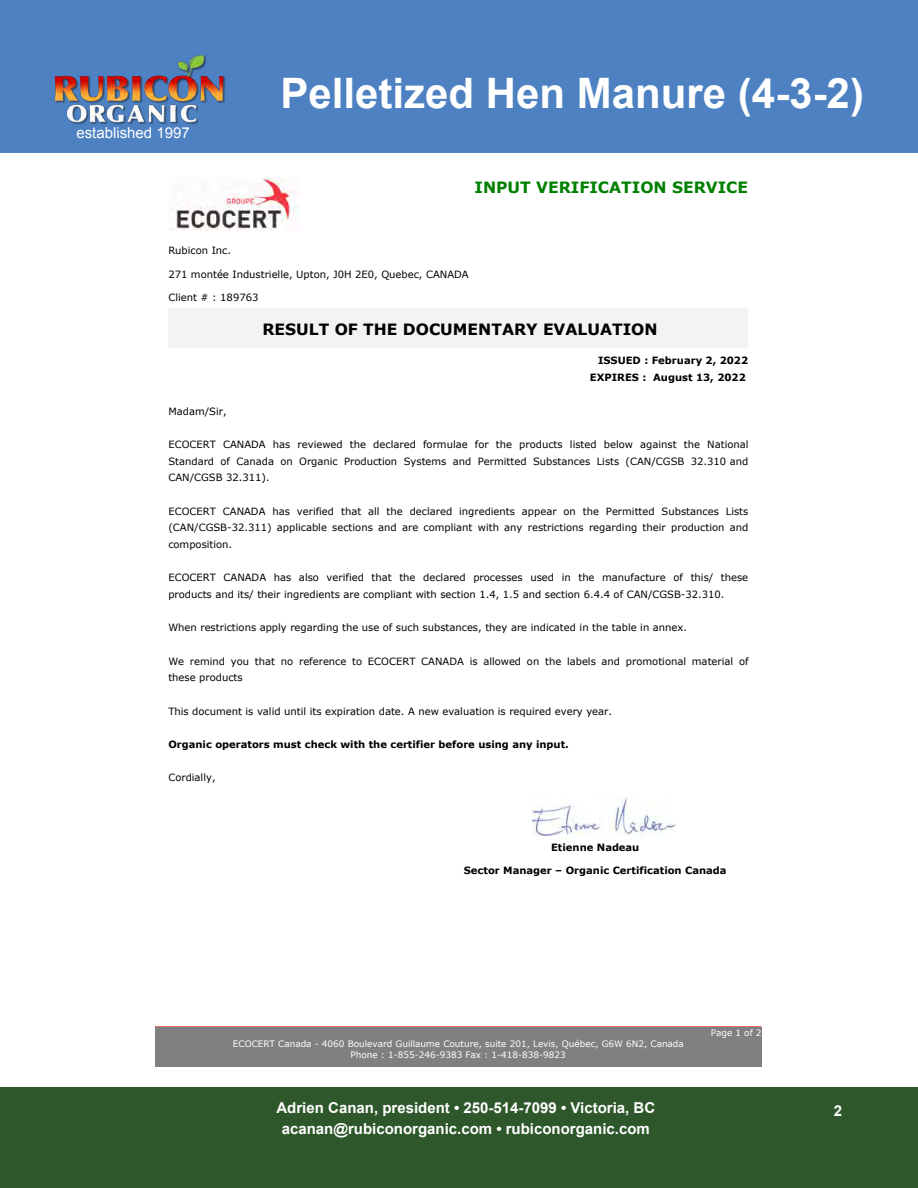
<style>
.page{position:relative;width:918px;height:1188px;background:#fff}
.page>*{position:absolute;margin:0;border:0;box-sizing:border-box;transform-origin:0 0}
.t1{font:700 42px "Arial";color:#fff}
.t2{font:700 15.6px "Verdana";color:#000}
.t3{font:700 15.6px "Verdana";color:#008000}
.t4{font:700 15px/21px "Arial";color:#fff;text-align:center}
.t5{font:15px "Arial";color:#fff}
.t6{font:10.05px/16.6px "Verdana";color:#000;text-align:justify}
.t7{font:700 10.05px/17px "Verdana";color:#000;text-align:right}
.t8{font:8.85px/10.8px "Verdana";color:#fff;text-align:center}
</style>
<div class="page">
<div style="left:0;top:1087px;width:918px;height:101px;background:#2e582b"></div>
<div style="left:0;top:0;width:918px;height:153px;background:#4d81c2"></div>
<img style="left:55px;top:55px;width:171px;height:70px">
<hr style="left:155px;top:1026px;width:607px;height:1px;background:#e31a0e">
<img style="left:170px;top:177px;width:130px;height:54px">
<div style="left:168px;top:308px;width:580px;height:40px;background:#f3f3f3"></div>
<img style="left:532px;top:798px;width:143px;height:39px">
<div style="left:155px;top:1027px;width:607px;height:40px;background:#808080"></div>
<h3 class="t5" style="left:76px;top:123px;width:115px">established 1997</h3>
<h1 class="t1" style="left:281px;top:65px;width:585px">Pelletized Hen Manure (4-3-2)</h1>
<p class="t3" style="left:475px;top:176px;width:275px">INPUT VERIFICATION SERVICE</p>
<p class="t6" style="left:168px;top:242px;width:64px">Rubicon Inc.</p>
<p class="t6" style="left:168px;top:266px;width:302px">271 montée Industrielle, Upton, J0H 2E0, Quebec, CANADA</p>
<p class="t6" style="left:168px;top:289px;width:92px">Client # : 189763</p>
<p class="t2" style="left:262px;top:319px;width:397px">RESULT OF THE DOCUMENTARY EVALUATION</p>
<p class="t7" style="left:590px;top:352px;width:160px">ISSUED : February 2, 2022<br>EXPIRES : August 13, 2022</p>
<p class="t6" style="left:168px;top:403px;width:60px">Madam/Sir,</p>
<p class="t6" style="left:168px;top:436px;width:582px">ECOCERT CANADA has reviewed the declared formulae for the products listed below against the National Standard of Canada on Organic Production Systems and Permitted Substances Lists (CAN/CGSB 32.310 and CAN/CGSB 32.311).</p>
<p class="t6" style="left:168px;top:503px;width:582px">ECOCERT CANADA has verified that all the declared ingredients appear on the Permitted Substances Lists (CAN/CGSB-32.311) applicable sections and are compliant with any restrictions regarding their production and composition.</p>
<p class="t6" style="left:168px;top:569px;width:581px">ECOCERT CANADA has also verified that the declared processes used in the manufacture of this/ these products and its/ their ingredients are compliant with section 1.4, 1.5 and section 6.4.4 of CAN/CGSB-32.310.</p>
<p class="t6" style="left:168px;top:619px;width:520px">When restrictions apply regarding the use of such substances, they are indicated in the table in annex.</p>
<p class="t6" style="left:168px;top:652px;width:582px">We remind you that no reference to ECOCERT CANADA is allowed on the labels and promotional material of these products</p>
<p class="t6" style="left:168px;top:702px;width:445px">This document is valid until its expiration date. A new evaluation is required every year.</p>
<p class="t7" style="left:168px;top:736px;width:402px">Organic operators must check with the certifier before using any input.</p>
<p class="t6" style="left:168px;top:769px;width:49px">Cordially,</p>
<p class="t7" style="left:551px;top:839px;width:90px">Etienne Nadeau</p>
<p class="t7" style="left:464px;top:862px;width:264px">Sector Manager – Organic Certification Canada</p>
<p class="t8" style="left:233px;top:1039px;width:453px">ECOCERT Canada - 4060 Boulevard Guillaume Couture, suite 201, Levis, Québec, G6W 6N2, Canada<br>Phone : 1-855-246-9383 Fax : 1-418-838-9823</p>
<p class="t8" style="left:711px;top:1028px;width:52px">Page 1 of 2</p>
<h3 class="t4" style="left:276px;top:1098px;width:380px">Adrien Canan, president • 250-514-7099 • Victoria, BC acanan@rubiconorganic.com • rubiconorganic.com</h3>
<h3 class="t4" style="left:834px;top:1101px;width:10px">2</h3>
</div>
